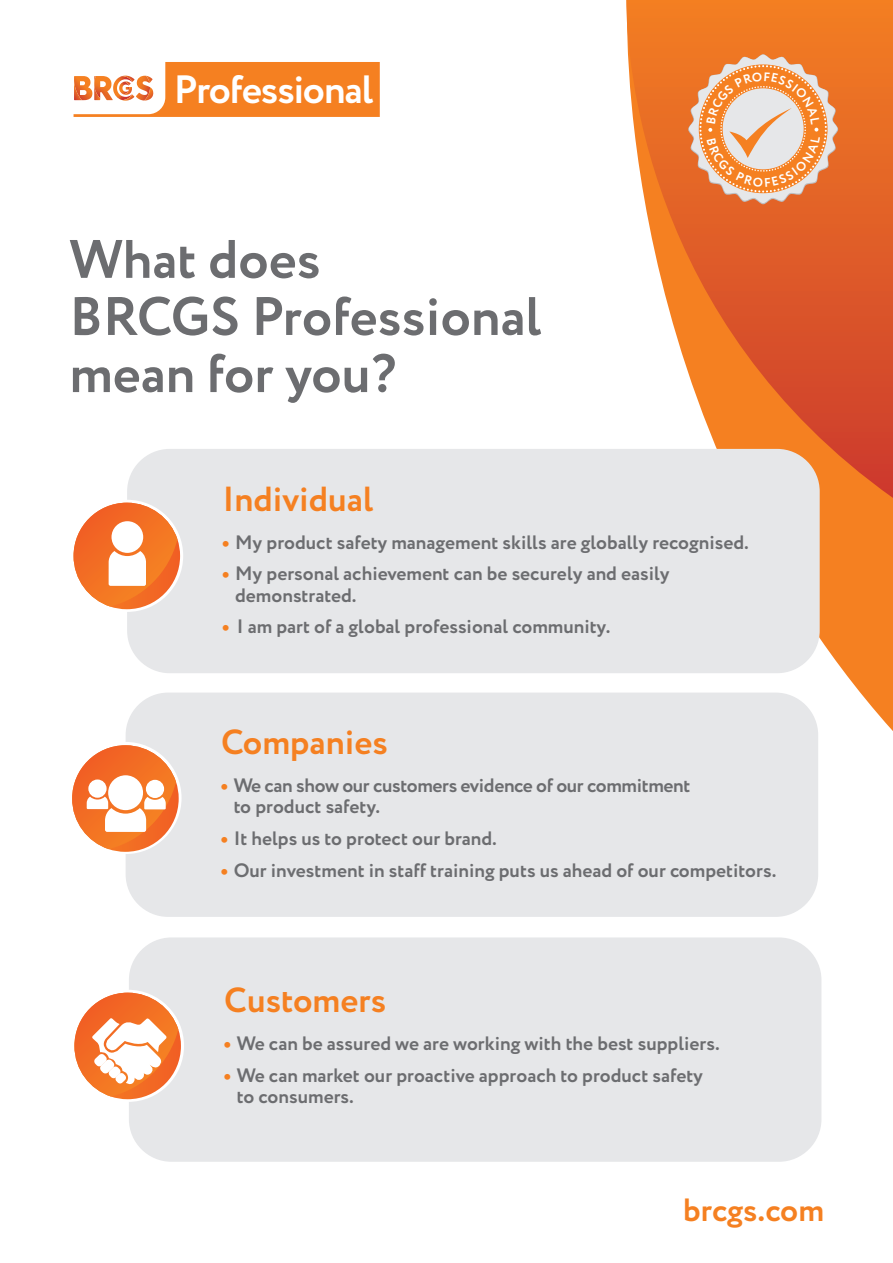
<style>
.page{position:relative;width:893px;height:1263px;background:#fff}
.page>*{position:absolute;margin:0;border:0;box-sizing:border-box;transform-origin:0 0}
.t1{font:700 54.15px/57.2px "Circe";color:#6c6d70}
.t2{font:700 39.45px "Circe";letter-spacing:-.03em;color:#fff}
.t3{font:700 34.8px "Circe";color:#f58021}
.t4{font:700 32.1px "Circe";color:#f58021}
.t5{font:700 19.35px/21.1px "Circe";color:#6c6d70}
.t6{font:700 19.35px/21.1px "Circe";letter-spacing:-.02em;color:#6c6d70}
.s1{font-weight:800;color:#f58021}
</style>
<div class="page">
<svg style="left:784px;top:498px;width:109px;height:233px;fill:#f58021"></svg>
<svg style="left:626px;top:0;width:267px;height:498px;background:#e97c43"></svg>
<div style="left:127px;top:449px;width:693px;height:224px;background:#e6e7e9;border-radius:43px"></div>
<svg style="left:71px;top:500px;width:112px;height:112px"></svg>
<svg style="left:74px;top:503px;width:106px;height:106px"></svg>
<div style="left:112px;top:521px;width:31px;height:32px;background:#fff;border-radius:50%"></div>
<div style="left:126px;top:692px;width:692px;height:225px;background:#e6e7e9;border-radius:43px"></div>
<div style="left:129px;top:937px;width:692px;height:225px;background:#e6e7e9;border-radius:43px"></div>
<div style="left:69px;top:742px;width:113px;height:112px;background:#fff;border-radius:50%"></div>
<svg style="left:72px;top:745px;width:107px;height:107px"></svg>
<div style="left:108px;top:775px;width:35px;height:35px;background:#fff;border-radius:50%"></div>
<div style="left:72px;top:990px;width:112px;height:112px;background:#fff;border-radius:50%"></div>
<svg style="left:74px;top:993px;width:107px;height:106px"></svg>
<svg style="left:74px;top:62px;width:306px;height:55px"></svg>
<svg style="left:688px;top:54px;width:150px;height:150px;background:#eba26f"></svg>
<h2 class="t2" style="left:174px;top:63px;width:201px">Professional</h2>
<h1 class="t1" style="left:69px;top:233px;width:474px">What does<br>BRCGS Professional mean for you?</h1>
<h3 class="t3" style="left:223px;top:475px;width:152px">Individual</h3>
<p class="t5" style="left:223px;top:532px;width:528px"><span class="s1">•</span> My product safety management skills are globally recognised.</p>
<p class="t5" style="left:235px;top:564px;width:436px;text-indent:-13px"><span class="s1">•</span> My personal achievement can be securely and easily demonstrated.</p>
<p class="t5" style="left:223px;top:617px;width:389px"><span class="s1">•</span> I am part of a global professional community.</p>
<h3 class="t3" style="left:221px;top:719px;width:168px">Companies</h3>
<p class="t6" style="left:234px;top:776px;width:458px;text-indent:-13px"><span class="s1">•</span> We can show our customers evidence of our commitment to product safety.</p>
<p class="t5" style="left:221px;top:829px;width:277px"><span class="s1">•</span> It helps us to protect our brand.</p>
<p class="t5" style="left:221px;top:861px;width:557px"><span class="s1">•</span> Our investment in staff training puts us ahead of our competitors.</p>
<h3 class="t3" style="left:224px;top:976px;width:163px">Customers</h3>
<p class="t5" style="left:224px;top:1033px;width:497px"><span class="s1">•</span> We can be assured we are working with the best suppliers.</p>
<p class="t5" style="left:237px;top:1065px;width:467px;text-indent:-13px"><span class="s1">•</span> We can market our proactive approach to product safety to consumers.</p>
<h3 class="t4" style="left:683px;top:1188px;width:142px">brcgs.com</h3>
</div>
